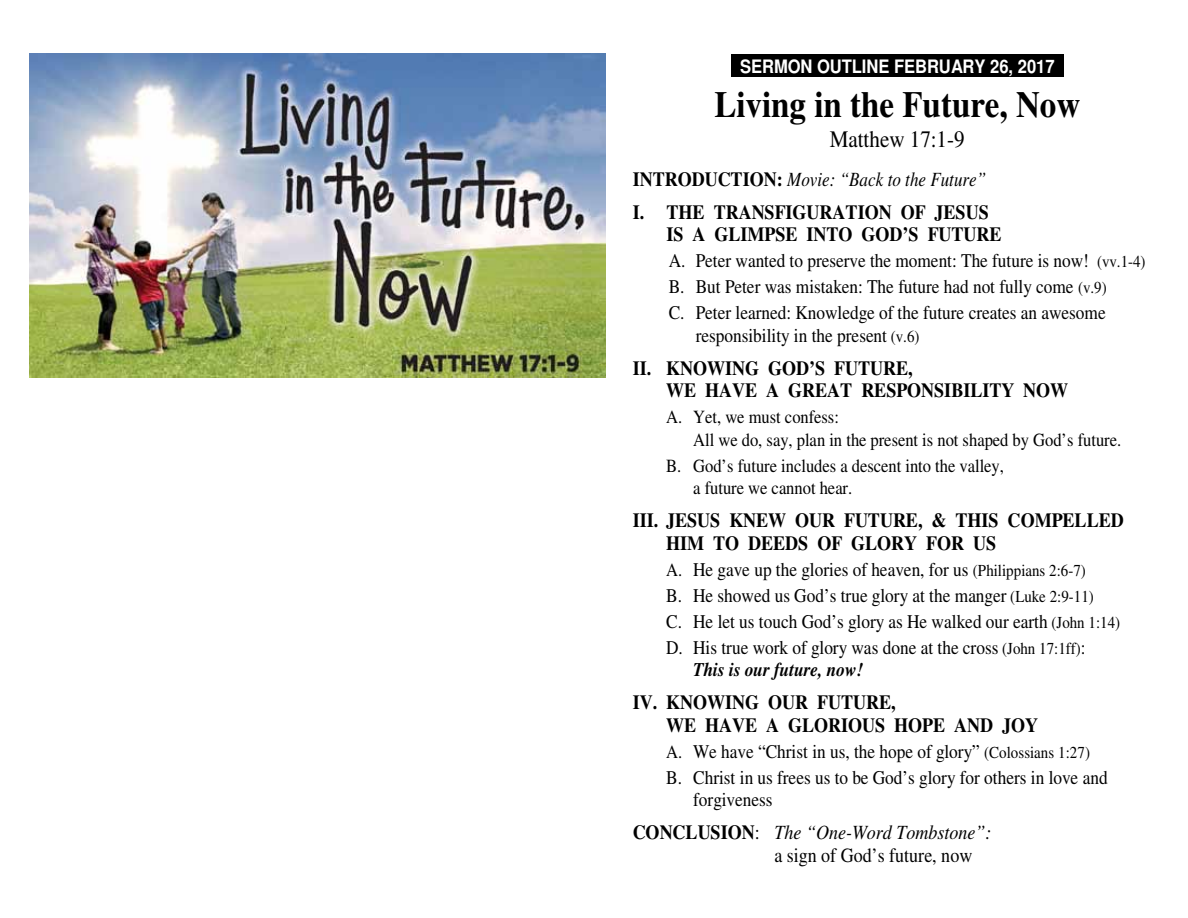
<style>
.page{position:relative;width:1188px;height:918px;background:#fff}
.page>*{position:absolute;margin:0;border:0;box-sizing:border-box;transform-origin:0 0}
.t1{font:700 36.9px "Times";color:#000;scale:.9 1}
.t2{font:23.55px "Times";color:#000;scale:.9 1}
.t3{font:700 20.1px/22.5px "Times";color:#000;scale:.9 1}
.t4{font:20.1px/22.5px "Times";color:#000;scale:.9 1}
.t5{font:19.35px/26px "Times";color:#000;scale:.9 1}
.t6{font:italic 700 19.35px "Times";color:#000;scale:.9 1}
.t7{font:18.45px/22.5px "Times";color:#000;scale:.9 1}
.t8{font:700 18.45px "Helvetica";letter-spacing:-.005em;color:#fff;scale:.9 1}
.s1{color:#000}
.s2{font-weight:400;font-style:italic}
.s3{font-size:16.65px}
.s4{font-size:18.45px}
.s5{font-weight:700}
.s6{font-style:italic}
</style>
<div class="page">
<img style="left:30px;top:54px;width:576px;height:324px">
<div style="left:731px;top:55px;width:333px;height:22px;background:#000"></div>
<p class="t8" style="left:731px;top:59px;width:372px"><span class="s1">.</span> SERMON OUTLINE FEBRUARY 26, 2017<span class="s1">..</span></p>
<h1 class="t1" style="left:714px;top:91px;width:408px">Living in the Future, Now</h1>
<p class="t2" style="left:830px;top:131px;width:151px">Matthew 17:1-9</p>
<p class="t3" style="left:633px;top:164px;width:397px;line-height:32.8px">INTRODUCTION: <span class="s2">Movie: “Back to the Future”<br></span>I. THE TRANSFIGURATION OF JESUS</p>
<p class="t3" style="left:667px;top:225px;width:374px">IS A GLIMPSE INTO GOD’S FUTURE</p>
<p class="t5" style="left:669px;top:250px;width:531px">A. Peter wanted to preserve the moment: The future is now! <span class="s3">(vv.1-4)<br></span>B. But Peter was mistaken: The future had not fully come <span class="s3">(v.9)<br></span>C. Peter learned: Knowledge of the future creates an awesome</p>
<p class="t5" style="left:696px;top:324px;width:250px">responsibility in the present <span class="s3">(v.6)</span></p>
<p class="t3" style="left:666px;top:358px;width:448px;text-indent:-33px">II. KNOWING GOD’S FUTURE,<br>WE HAVE A GREAT RESPONSIBILITY NOW</p>
<p class="t7" style="left:693px;top:408px;width:477px;text-indent:-27px">A. Yet, we must confess:<br>All we do, say, plan in the present is not shaped by God’s future.</p>
<p class="t7" style="left:693px;top:456px;width:347px;text-indent:-27px">B. God’s future includes a descent into the valley, a future we cannot hear.</p>
<p class="t3" style="left:666px;top:511px;width:510px;text-indent:-33px">III. JESUS KNEW OUR FUTURE, &amp; THIS COMPELLED<br>HIM TO DEEDS OF GLORY FOR US</p>
<p class="t5" style="left:666px;top:558px;width:506px"><span class="s4">A.</span> He gave up the glories of heaven, for us <span class="s3">(Philippians 2:6-7)<br></span>B. He showed us God’s true glory at the manger <span class="s3">(Luke 2:9-11)<br></span>C. He let us touch God’s glory as He walked our earth <span class="s3">(John 1:14)<br></span>D. His true work of glory was done at the cross <span class="s3">(John 17:1ff)</span>:</p>
<p class="t6" style="left:693px;top:663px;width:191px">This is our future, now!</p>
<p class="t3" style="left:666px;top:693px;width:415px;text-indent:-33px">IV. KNOWING OUR FUTURE,<br>WE HAVE A GLORIOUS HOPE AND JOY</p>
<p class="t5" style="left:666px;top:740px;width:492px"><span class="s4">A.</span> We have “Christ in us, the hope of glory” <span class="s3">(Colossians 1:27)<br></span>B. Christ in us frees us to be God’s glory for others in love and</p>
<p class="t5" style="left:693px;top:789px;width:90px">forgiveness</p>
<p class="t4" style="left:775px;top:823px;width:243px;text-indent:-142px"><span class="s5">CONCLUSION</span>: <span class="s6">The “One-Word Tombstone”: </span>a sign of God’s future, now</p>
</div>
